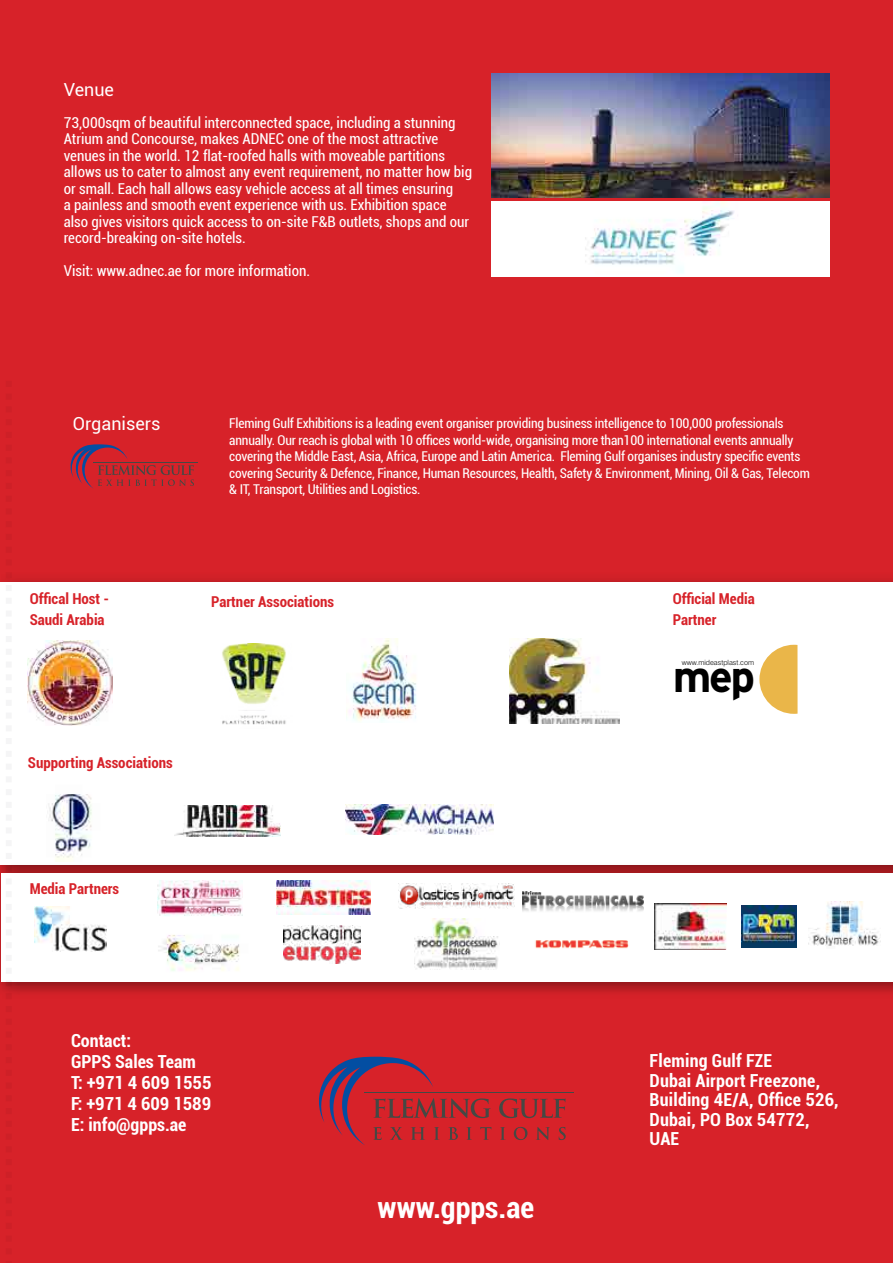
<style>
.page{position:relative;width:893px;height:1263px;background:#d72229}
.page>*{position:absolute;margin:0;border:0;box-sizing:border-box;transform-origin:0 0}
.t1{font:700 43.95px "Interstate";color:#000}
.t2{font:700 condensed 30px "Roboto";color:#fff}
.t3{font:700 condensed 18px/21px "Roboto";letter-spacing:.01em;color:#fff}
.t4{font:18px "Roboto";color:#fff}
.t5{font:condensed 15px/16.5px "Roboto";color:#fff}
.t6{font:700 condensed 15px/21px "Roboto";color:#d72229}
.t7{font:condensed 13.5px/16.5px "Roboto";letter-spacing:-.015em;color:#fff}
.t8{font:300 7.2px "Swiss 721 BT";color:#000}
</style>
<div class="page">
<div style="left:0;top:573px;width:893px;height:310px;background:#ce2027"></div>
<div style="left:0;top:582px;width:893px;height:282px;background:#fff"></div>
<div style="left:0;top:863px;width:893px;height:136px;background:#000;opacity:.45"></div>
<div style="left:1px;top:873px;width:892px;height:108px;background:#fff"></div>
<img style="left:491px;top:74px;width:338px;height:123px">
<div style="left:491px;top:201px;width:338px;height:75px;background:#fff"></div>
<img style="left:585px;top:201px;width:149px;height:72px">
<svg style="left:0;top:866px;width:12px;height:6px"></svg>
<svg style="left:0;top:980px;width:12px;height:6px"></svg>
<svg style="left:0;top:993px;width:12px;height:6px"></svg>
<hr style="left:0;top:64px;width:1px;height:489px;background:#25408f">
<hr style="left:0;top:582px;width:1px;height:98px;background:#febe10">
<img style="left:523px;top:891px;width:121px;height:21px">
<img style="left:158px;top:881px;width:85px;height:35px">
<img style="left:158px;top:935px;width:82px;height:36px">
<img style="left:414px;top:919px;width:84px;height:51px">
<img style="left:34px;top:906px;width:73px;height:46px">
<img style="left:535px;top:940px;width:94px;height:9px">
<svg style="left:759px;top:645px;width:38px;height:69px"></svg>
<img style="left:276px;top:880px;width:94px;height:34px">
<img style="left:48px;top:794px;width:44px;height:68px">
<img style="left:283px;top:925px;width:77px;height:39px">
<img style="left:174px;top:806px;width:107px;height:31px">
<img style="left:398px;top:883px;width:117px;height:26px">
<img style="left:741px;top:906px;width:56px;height:41px">
<img style="left:655px;top:903px;width:72px;height:46px">
<img style="left:809px;top:901px;width:72px;height:45px">
<img style="left:28px;top:641px;width:84px;height:85px">
<img style="left:222px;top:643px;width:64px;height:82px">
<img style="left:346px;top:638px;width:70px;height:84px">
<img style="left:509px;top:638px;width:110px;height:85px">
<img style="left:345px;top:804px;width:149px;height:31px">
<hr style="left:93px;top:462px;width:105px;height:1px;background:#454844">
<svg style="left:71px;top:444px;width:123px;height:44px"></svg>
<hr style="left:364px;top:1092px;width:210px;height:1px;background:#454844">
<svg style="left:499px;top:1098px;width:67px;height:20px"></svg>
<svg style="left:319px;top:1057px;width:172px;height:88px"></svg>
<svg style="left:500px;top:1127px;width:6px;height:13px"></svg>
<svg style="left:514px;top:1127px;width:13px;height:13px"></svg>
<svg style="left:536px;top:1127px;width:14px;height:13px"></svg>
<svg style="left:559px;top:1127px;width:7px;height:13px"></svg>
<p class="t4" style="left:64px;top:77px;width:52px">Venue</p>
<p class="t5" style="left:64px;top:114px;width:410px">73,000sqm of beautiful interconnected space, including a stunning Atrium and Concourse, makes ADNEC one of the most attractive venues in the world. 12 flat-roofed halls with moveable partitions allows us to cater to almost any event requirement, no matter how big or small. Each hall allows easy vehicle access at all times ensuring<br>a painless and smooth event experience with us. Exhibition space also gives visitors quick access to on-site F&amp;B outlets, shops and our record-breaking on-site hotels.</p>
<p class="t5" style="left:64px;top:262px;width:248px">Visit: www.adnec.ae for more information.</p>
<p class="t4" style="left:73px;top:411px;width:89px">Organisers</p>
<p class="t7" style="left:229px;top:415px;width:582px">Fleming Gulf Exhibitions is a leading event organiser providing business intelligence to 100,000 professionals annually. Our reach is global with 10 offices world-wide, organising more than100 international events annually covering the Middle East, Asia, Africa, Europe and Latin America. Fleming Gulf organises industry specific events covering Security &amp; Defence, Finance, Human Resources, Health, Safety &amp; Environment, Mining, Oil &amp; Gas, Telecom &amp; IT, Transport, Utilities and Logistics.</p>
<p class="t6" style="left:30px;top:588px;width:81px">Offical Host -<br>Saudi Arabia</p>
<p class="t6" style="left:211px;top:590px;width:124px">Partner Associations</p>
<p class="t6" style="left:673px;top:588px;width:84px">Official Media<br>Partner</p>
<p class="t6" style="left:28px;top:751px;width:146px">Supporting Associations</p>
<p class="t6" style="left:30px;top:877px;width:91px">Media Partners</p>
<p class="t3" style="left:71px;top:1029px;width:142px">Contact:<br>GPPS Sales Team<br>T: +971 4 609 1555<br>F: +971 4 609 1589<br>E: info@gpps.ae</p>
<p class="t8" style="left:682px;top:658px;width:74px">www.mideastplast.com</p>
<h1 class="t1" style="left:673px;top:652px;width:84px">mep</h1>
<h2 class="t2" style="left:378px;top:1186px;width:158px">www.gpps.ae</h2>
<p class="t3" style="left:650px;top:1050px;width:191px;line-height:19.5px">Fleming Gulf FZE<br>Dubai Airport Freezone,<br>Building 4E/A, Office 526,<br>Dubai, PO Box 54772,<br>UAE</p>
</div>
